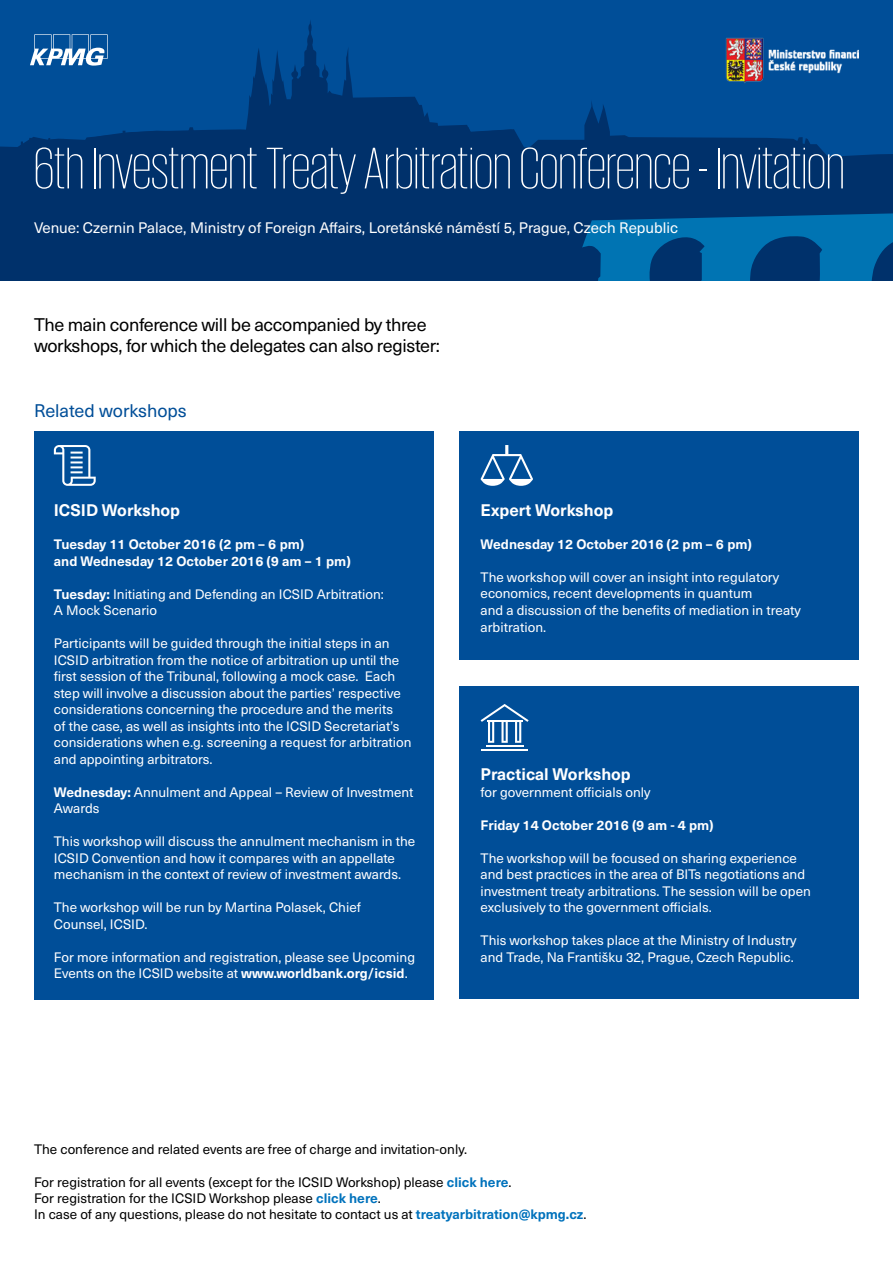
<style>
.page{position:relative;width:893px;height:1263px;background:#fff}
.page>*{position:absolute;margin:0;border:0;box-sizing:border-box;transform-origin:0 0}
.t1{font:200 60px "KPMG";color:#fff}
.t2{font:18px/21.6px "Neue Haas Unica Pro";letter-spacing:-.02em;color:#000}
.t3{font:18px "Neue Haas Unica Pro";color:#004e98}
.t4{font:700 16.5px "Neue Haas Unica Pro";color:#fff}
.t5{font:15px "Neue Haas Unica Pro";color:#fff}
.t6{font:13.5px/16.5px "Neue Haas Unica Pro";color:#fff}
.t7{font:13.5px/16.2px "Neue Haas Unica Pro";color:#000}
.t8{font:700 13.5px/16.5px "Neue Haas Unica Pro";color:#fff}
.s1{font-weight:700}
.s2{font-weight:700;color:#0072bc}
</style>
<div class="page">
<div style="left:34px;top:431px;width:400px;height:568px;background:#004e98"></div>
<div style="left:459px;top:431px;width:400px;height:228px;background:#004e98"></div>
<div style="left:459px;top:686px;width:400px;height:313px;background:#004e98"></div>
<svg style="left:481px;top:445px;width:52px;height:41px"></svg>
<svg style="left:54px;top:445px;width:42px;height:41px"></svg>
<svg style="left:481px;top:704px;width:48px;height:39px"></svg>
<hr style="left:481px;top:749px;width:47px;height:2px;background:#fff">
<hr style="left:486px;top:745px;width:37px;height:2px;background:#fff">
<div style="left:0;top:0;width:893px;height:125px;background:#004e98"></div>
<div style="left:0;top:145px;width:893px;height:68px;background:#00316b"></div>
<svg style="left:582px;top:213px;width:311px;height:68px"></svg>
<div style="left:0;top:200px;width:582px;height:81px;background:#00316b"></div>
<svg style="left:18px;top:19px;width:814px;height:142px"></svg>
<img style="left:725px;top:34px;width:134px;height:50px">
<h1 class="t1" style="left:34px;top:140px;width:812px">6th Investment Treaty Arbitration Conference - Invitation</h1>
<p class="t5" style="left:34px;top:219px;width:646px">Venue: Czernin Palace, Ministry of Foreign Affairs, Loretánské náměstí 5, Prague, Czech Republic</p>
<h2 class="t2" style="left:34px;top:314px;width:407px">The main conference will be accompanied by three workshops, for which the delegates can also register:</h2>
<h2 class="t3" style="left:34px;top:400px;width:154px">Related workshops</h2>
<p class="t4" style="left:54px;top:500px;width:128px">ICSID Workshop</p>
<p class="t8" style="left:54px;top:536px;width:298px">Tuesday 11 October 2016 (2 pm – 6 pm)<br>and Wednesday 12 October 2016 (9 am – 1 pm)</p>
<p class="t6" style="left:54px;top:586px;width:332px"><span class="s1">Tuesday:</span> Initiating and Defending an ICSID Arbitration:<br>A Mock Scenario</p>
<p class="t6" style="left:54px;top:635px;width:359px">Participants will be guided through the initial steps in an ICSID arbitration from the notice of arbitration up until the first session of the Tribunal, following a mock case. Each step will involve a discussion about the parties’ respective considerations concerning the procedure and the merits<br>of the case, as well as insights into the ICSID Secretariat’s considerations when e.g. screening a request for arbitration and appointing arbitrators.</p>
<p class="t6" style="left:54px;top:784px;width:361px"><span class="s1">Wednesday:</span> Annulment and Appeal – Review of Investment<br>Awards</p>
<p class="t6" style="left:54px;top:833px;width:363px">This workshop will discuss the annulment mechanism in the<br>ICSID Convention and how it compares with an appellate mechanism in the context of review of investment awards.</p>
<p class="t6" style="left:54px;top:899px;width:309px">The workshop will be run by Martina Polasek, Chief<br>Counsel, ICSID.</p>
<p class="t6" style="left:54px;top:949px;width:363px">For more information and registration, please see Upcoming<br>Events on the ICSID website at <span class="s1">www.worldbank.org/icsid</span>.</p>
<p class="t4" style="left:481px;top:500px;width:134px">Expert Workshop</p>
<p class="t8" style="left:481px;top:536px;width:273px">Wednesday 12 October 2016 (2 pm – 6 pm)</p>
<p class="t6" style="left:481px;top:569px;width:322px">The workshop will cover an insight into regulatory economics, recent developments in quantum<br>and a discussion of the benefits of mediation in treaty arbitration.</p>
<p class="t4" style="left:481px;top:764px;width:152px">Practical Workshop</p>
<p class="t6" style="left:481px;top:784px;width:171px">for government officials only</p>
<p class="t8" style="left:481px;top:817px;width:234px">Friday 14 October 2016 (9 am - 4 pm)</p>
<p class="t6" style="left:481px;top:850px;width:332px">The workshop will be focused on sharing experience and best practices in the area of BITs negotiations and investment treaty arbitrations. The session will be open exclusively to the government officials.</p>
<p class="t6" style="left:481px;top:932px;width:318px">This workshop takes place at the Ministry of Industry and Trade, Na Františku 32, Prague, Czech Republic.</p>
<p class="t7" style="left:34px;top:1142px;width:435px">The conference and related events are free of charge and invitation-only.</p>
<p class="t7" style="left:34px;top:1174px;width:554px">For registration for all events (except for the ICSID Workshop) please <span class="s2">click here</span>.<br>For registration for the ICSID Workshop please <span class="s2">click here</span>.<br>In case of any questions, please do not hesitate to contact us at <span class="s2">treatyarbitration@kpmg.cz</span>.</p>
</div>
